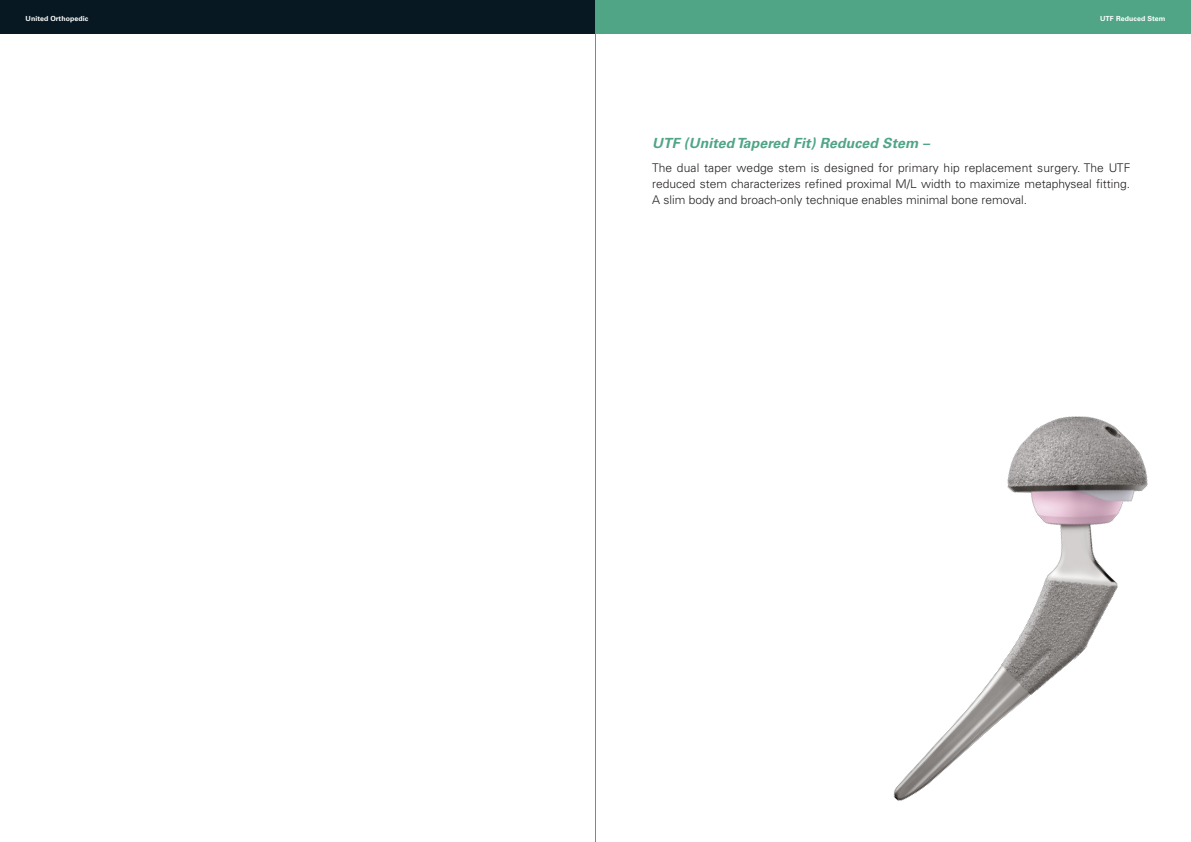
<style>
.page{position:relative;width:1191px;height:842px;background:#fff}
.page>*{position:absolute;margin:0;border:0;box-sizing:border-box;transform-origin:0 0}
.內文{font:italic 700 14px "Univers LT Pro 65";letter-spacing:.01em;color:#4fa586}
.內文-2{font:300 12px/16px "Univers LT Pro 45";color:#231f20;text-align:justify}
.t1{font:700 7px "Univers LT Pro 65";letter-spacing:.01em;color:#fff}
</style>
<div class="page">
<div style="left:0;top:0;width:595px;height:34px;background:#071822"></div>
<div style="left:595px;top:0;width:596px;height:34px;background:#4fa586"></div>
<img style="left:893px;top:416px;width:255px;height:385px">
<hr style="left:595px;top:0;width:1px;height:842px;background:#848689">
<p class="t1" style="left:26px;top:14px;width:64px">United Orthopedic</p>
<p class="t1" style="left:1100px;top:14px;width:67px">UTF Reduced Stem</p>
<p class="內文" style="left:652px;top:133px;width:279px">UTF (United Tapered Fit) Reduced Stem –</p>
<p class="內文-2" style="left:652px;top:159px;width:480px">The dual taper wedge stem is designed for primary hip replacement surgery. The UTF reduced stem characterizes refined proximal M/L width to maximize metaphyseal fitting.<br>A slim body and broach-only technique enables minimal bone removal.</p>
</div>
